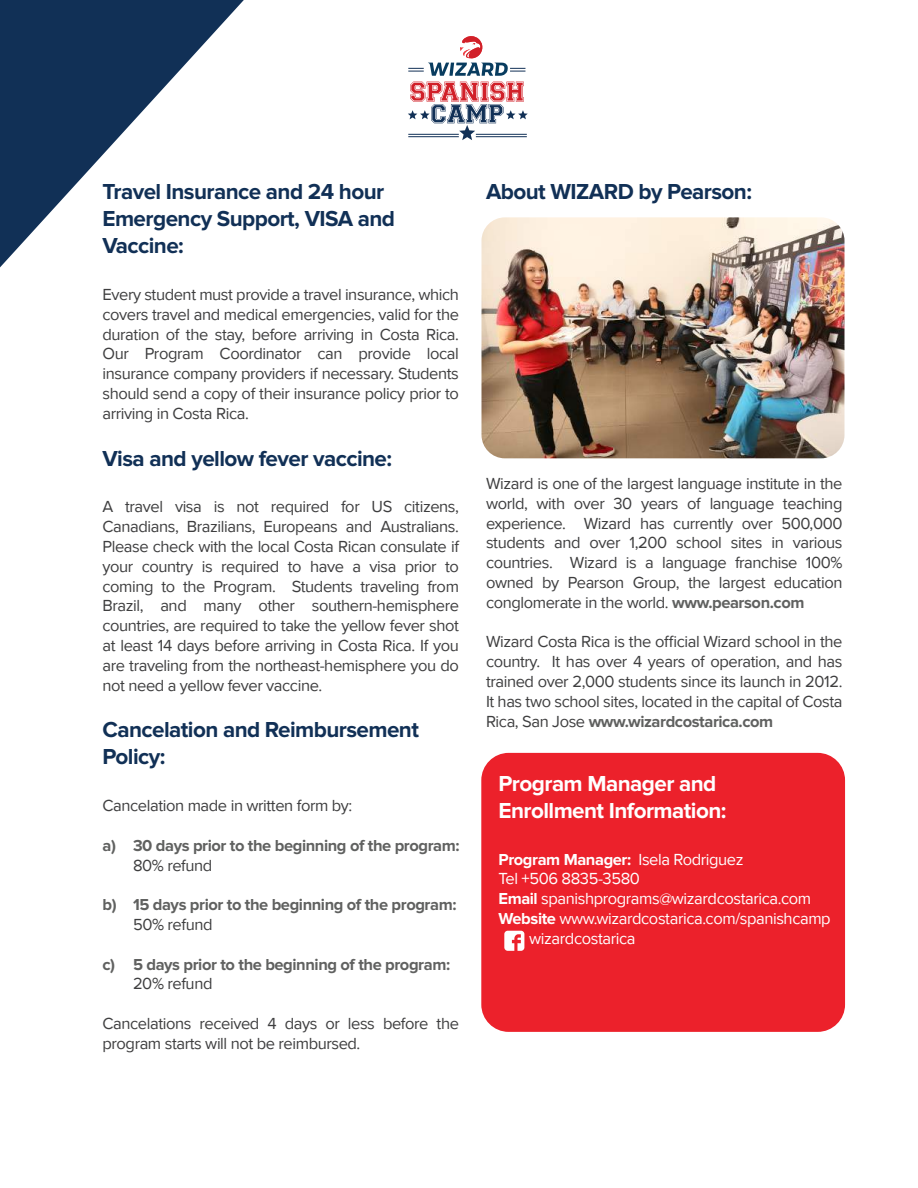
<style>
.page{position:relative;width:918px;height:1188px;background:#fff}
.page>*{position:absolute;margin:0;border:0;box-sizing:border-box;transform-origin:0 0}
.t1{font:700 22.5px/27px "Proxima Nova";letter-spacing:-.025em;color:#113056}
.t2{font:700 22.5px/27px "Proxima Nova";letter-spacing:-.025em;color:#fff}
.t3{font:16.5px/19.8px "Proxima Nova";letter-spacing:-.025em;color:#3e3e3f;text-align:justify}
.t4{font:700 16.5px "Proxima Nova";letter-spacing:-.025em;color:#606160}
.t5{font:16.5px "Proxima Nova";letter-spacing:-.025em;color:#fff}
.t6{font:700 16.5px "Proxima Nova";letter-spacing:-.025em;color:#fff}
.s1{font-weight:700;color:#606160}
.s2{font-weight:400}
.s3{font-weight:700}
</style>
<div class="page">
<svg style="left:0;top:0;width:244px;height:267px;fill:#113056"></svg>
<img style="left:482px;top:217px;width:362px;height:241px">
<div style="left:481px;top:753px;width:364px;height:279px;background:#ec212b;border-radius:27px"></div>
<svg style="left:504px;top:931px;width:20px;height:20px"></svg>
<svg style="left:408px;top:82px;width:120px;height:58px"></svg>
<hr style="left:408px;top:134px;width:51px;height:1px;background:#113056">
<hr style="left:408px;top:136px;width:51px;height:1px;background:#113056">
<svg style="left:408px;top:36px;width:117px;height:40px"></svg>
<hr style="left:476px;top:134px;width:51px;height:1px;background:#113056">
<hr style="left:476px;top:136px;width:51px;height:1px;background:#113056">
<h1 class="t1" style="left:103px;top:179px;width:294px">Travel Insurance and 24 hour<br>Emergency Support, VISA and<br>Vaccine:</h1>
<p class="t3" style="left:103px;top:284px;width:358px">Every student must provide a travel insurance, which covers travel and medical emergencies, valid for the duration of the stay, before arriving in Costa Rica.<br>Our Program Coordinator can provide local insurance company providers if necessary. Students should send a copy of their insurance policy prior to arriving in Costa Rica.</p>
<h1 class="t1" style="left:103px;top:445px;width:291px">Visa and yellow fever vaccine:</h1>
<p class="t3" style="left:103px;top:496px;width:358px">A travel visa is not required for US citizens, Canadians, Brazilians, Europeans and Australians.<br>Please check with the local Costa Rican consulate if your country is required to have a visa prior to coming to the Program. Students traveling from Brazil, and many other southern-hemisphere countries, are required to take the yellow fever shot at least 14 days before arriving in Costa Rica. If you are traveling from the northeast-hemisphere you do not need a yellow fever vaccine.</p>
<h1 class="t1" style="left:103px;top:717px;width:318px">Cancelation and Reimbursement<br>Policy:</h1>
<p class="t3" style="left:103px;top:795px;width:251px">Cancelation made in written form by:</p>
<p class="t4" style="left:103px;top:836px;width:359px">a) 30 days prior to the beginning of the program:</p>
<p class="t3" style="left:133px;top:855px;width:81px">80% refund</p>
<p class="t4" style="left:103px;top:895px;width:356px">b) 15 days prior to the beginning of the program:</p>
<p class="t3" style="left:133px;top:914px;width:81px">50% refund</p>
<p class="t4" style="left:103px;top:955px;width:349px">c) 5 days prior to the beginning of the program:</p>
<p class="t3" style="left:133px;top:973px;width:81px">20% refund</p>
<p class="t3" style="left:103px;top:1013px;width:358px">Cancelations received 4 days or less before the program starts will not be reimbursed.</p>
<h1 class="t1" style="left:486px;top:179px;width:268px">About WIZARD by Pearson:</h1>
<p class="t3" style="left:486px;top:473px;width:358px">Wizard is one of the largest language institute in the world, with over 30 years of language teaching experience. Wizard has currently over 500,000 students and over 1,200 school sites in various countries. Wizard is a language franchise 100% owned by Pearson Group, the largest education conglomerate in the world. <span class="s1">www.pearson.com</span></p>
<p class="t3" style="left:486px;top:631px;width:358px">Wizard Costa Rica is the official Wizard school in the country. It has over 4 years of operation, and has trained over 2,000 students since its launch in 2012.<br>It has two school sites, located in the capital of Costa Rica, San Jose <span class="s1">www.wizardcostarica.com</span></p>
<h1 class="t2" style="left:498px;top:770px;width:230px">Program Manager and<br>Enrollment Information:</h1>
<p class="t6" style="left:498px;top:850px;width:247px">Program Manager: <span class="s2">Isela Rodriguez</span></p>
<p class="t5" style="left:498px;top:867px;width:143px">Tel +506 8835-3580</p>
<p class="t5" style="left:498px;top:886px;width:314px"><span class="s3">Email</span> spanishprograms@wizardcostarica.com</p>
<p class="t5" style="left:498px;top:906px;width:334px"><span class="s3">Website</span> www.wizardcostarica.com/spanishcamp</p>
<p class="t5" style="left:529px;top:926px;width:108px">wizardcostarica</p>
</div>
